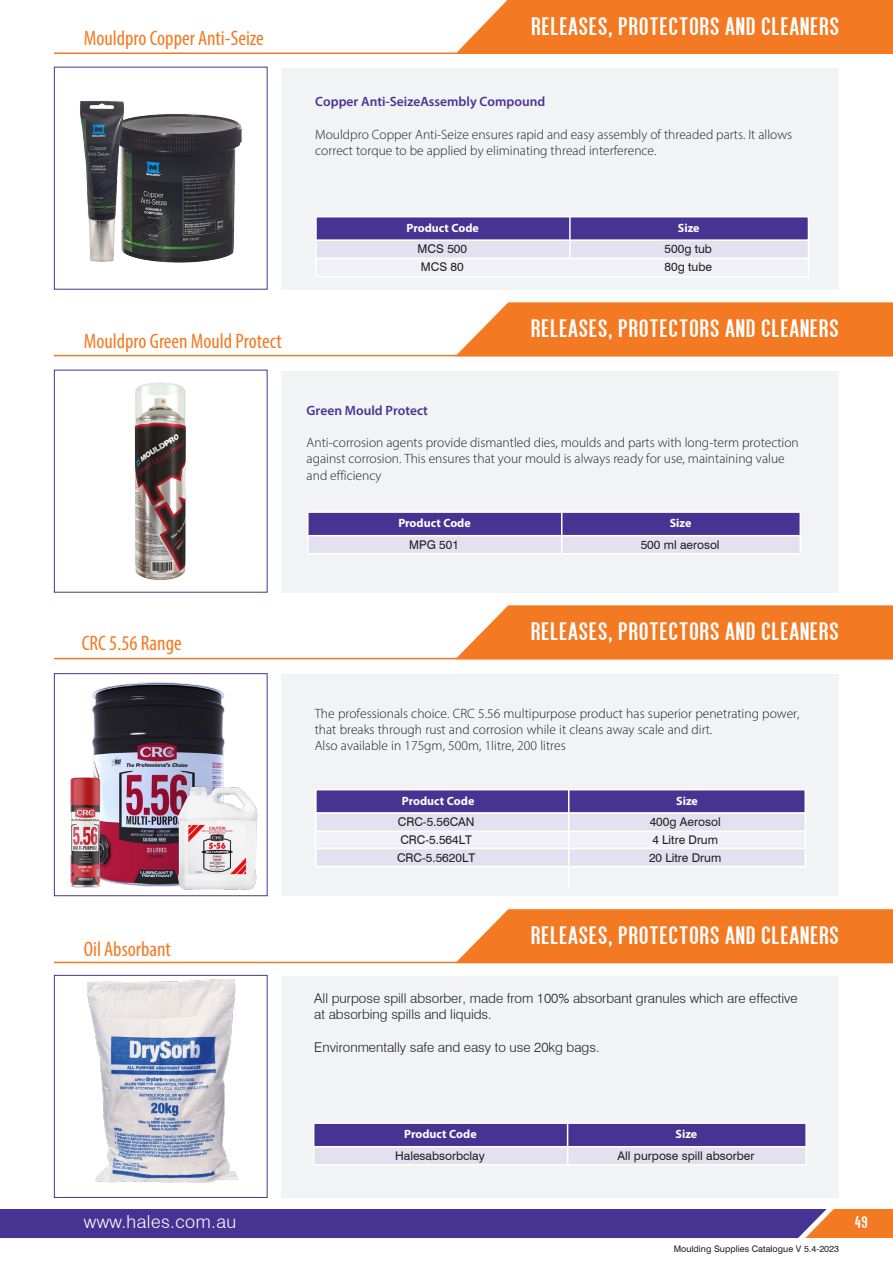
<style>
.page{position:relative;width:893px;height:1263px;background:#fff}
.page>*{position:absolute;margin:0;border:0;box-sizing:border-box;transform-origin:0 0}
.t1{font:27px "Alegre Sans";letter-spacing:.04em;color:#fff}
.t2{font:condensed 21px "Myriad Pro";color:#f47923}
.t3{font:300 18px "Swiss 721 BT";letter-spacing:.025em;color:#fff}
.t4{font:18px "Alegre Sans";color:#fff}
.t5{font:300 13.5px/16.2px "Myriad Pro";color:#231f20}
.t6{font:300 13.5px/16.2px "Swiss 721 BT";color:#231f20}
.t7{font:600 13.5px "Myriad Pro";color:#473492}
.t8{font:12px "Swiss 721 BT";color:#231f20}
.t9{font:700 12px "Myriad Pro";color:#fff}
.t10{font:9px "Swiss 721 BT";color:#231f20}
</style>
<div class="page">
<div style="left:457px;top:0;width:436px;height:52px;background:#f47923"></div>
<svg style="left:0;top:1209px;width:893px;height:29px;background:#563b89"></svg>
<svg style="left:455px;top:302px;width:438px;height:53px;background:#f48232"></svg>
<svg style="left:455px;top:605px;width:438px;height:53px;background:#f48232"></svg>
<div style="left:54px;top:67px;width:213px;height:223px;border:1px solid #473492"></div>
<div style="left:282px;top:68px;width:557px;height:222px;background:#f2f3f4"></div>
<div style="left:54px;top:370px;width:213px;height:223px;border:1px solid #473492"></div>
<div style="left:282px;top:371px;width:557px;height:222px;background:#f2f3f4"></div>
<svg style="left:455px;top:909px;width:438px;height:53px;background:#f48131"></svg>
<div style="left:54px;top:673px;width:213px;height:223px;border:1px solid #473492"></div>
<div style="left:282px;top:674px;width:557px;height:222px;background:#f2f3f4"></div>
<div style="left:54px;top:975px;width:213px;height:223px;border:1px solid #473492"></div>
<div style="left:282px;top:976px;width:557px;height:222px;background:#f2f3f4"></div>
<hr style="left:54px;top:52px;width:839px;height:2px;background:#f47923">
<hr style="left:54px;top:962px;width:839px;height:1px;background:#f47923">
<hr style="left:54px;top:658px;width:839px;height:1px;background:#f47923">
<hr style="left:54px;top:355px;width:839px;height:1px;background:#f47923">
<div style="left:315px;top:258px;width:494px;height:19px;background:#f1f0f7;border:2px solid #fff"></div>
<div style="left:315px;top:216px;width:494px;height:25px;background:#473492;border:2px solid #fff"></div>
<div style="left:315px;top:240px;width:494px;height:19px;background:#e3e1ef;border:2px solid #fff"></div>
<hr style="left:569px;top:216px;width:2px;height:42px;background:#fff">
<img style="left:80px;top:101px;width:162px;height:162px">
<div style="left:307px;top:511px;width:494px;height:26px;background:#473492;border:2px solid #fff"></div>
<div style="left:307px;top:535px;width:494px;height:19px;background:#e3e1ef;border:2px solid #fff"></div>
<hr style="left:561px;top:511px;width:1px;height:42px;background:#fff">
<img style="left:134px;top:382px;width:52px;height:198px">
<div style="left:313px;top:1122px;width:494px;height:26px;background:#473492;border:2px solid #fff"></div>
<div style="left:313px;top:1146px;width:494px;height:19px;background:#e3e1ef;border:2px solid #fff"></div>
<hr style="left:567px;top:1122px;width:1px;height:42px;background:#fff">
<img style="left:87px;top:980px;width:152px;height:203px">
<div style="left:315px;top:789px;width:491px;height:25px;background:#473492;border:2px solid #fff"></div>
<div style="left:315px;top:812px;width:491px;height:20px;background:#e3e1ef;border:2px solid #fff"></div>
<div style="left:315px;top:848px;width:491px;height:19px;background:#e3e1ef;border:2px solid #fff"></div>
<hr style="left:568px;top:789px;width:1px;height:98px;background:#fff">
<img style="left:92px;top:682px;width:133px;height:205px">
<img style="left:70px;top:777px;width:34px;height:111px">
<img style="left:166px;top:786px;width:102px;height:104px">
<h2 class="t2" style="left:84px;top:25px;width:182px">Mouldpro Copper Anti-Seize</h2>
<h1 class="t1" style="left:531px;top:10px;width:309px">RELEASES, PROTECTORS AND CLEANERS</h1>
<p class="t7" style="left:315px;top:93px;width:232px">Copper Anti-SeizeAssembly Compound</p>
<p class="t5" style="left:315px;top:126px;width:478px">Mouldpro Copper Anti-Seize ensures rapid and easy assembly of threaded parts. It allows correct torque to be applied by eliminating thread interference.</p>
<h2 class="t2" style="left:84px;top:329px;width:199px">Mouldpro Green Mould Protect</h2>
<p class="t9" style="left:406px;top:220px;width:74px">Product Code</p>
<p class="t9" style="left:678px;top:220px;width:23px">Size</p>
<p class="t8" style="left:418px;top:242px;width:51px">MCS 500</p>
<p class="t8" style="left:665px;top:242px;width:49px">500g tub</p>
<p class="t8" style="left:421px;top:260px;width:44px">MCS 80</p>
<p class="t8" style="left:665px;top:260px;width:49px">80g tube</p>
<h1 class="t1" style="left:531px;top:312px;width:309px">RELEASES, PROTECTORS AND CLEANERS</h1>
<p class="t7" style="left:307px;top:402px;width:123px">Green Mould Protect</p>
<p class="t5" style="left:307px;top:434px;width:494px">Anti-corrosion agents provide dismantled dies, moulds and parts with long-term protection against corrosion. This ensures that your mould is always ready for use, maintaining value and efficiency</p>
<p class="t9" style="left:398px;top:515px;width:74px">Product Code</p>
<p class="t9" style="left:670px;top:515px;width:23px">Size</p>
<p class="t8" style="left:409px;top:537px;width:51px">MPG 501</p>
<p class="t8" style="left:641px;top:537px;width:81px">500 ml aerosol</p>
<h2 class="t2" style="left:82px;top:630px;width:102px">CRC 5.56 Range</h2>
<h2 class="t2" style="left:84px;top:936px;width:89px">Oil Absorbant</h2>
<h1 class="t1" style="left:531px;top:615px;width:309px">RELEASES, PROTECTORS AND CLEANERS</h1>
<p class="t5" style="left:315px;top:705px;width:486px">The professionals choice. CRC 5.56 multipurpose product has superior penetrating power, that breaks through rust and corrosion while it cleans away scale and dirt.<br>Also available in 175gm, 500m, 1litre, 200 litres</p>
<p class="t9" style="left:402px;top:793px;width:74px">Product Code</p>
<p class="t9" style="left:676px;top:793px;width:23px">Size</p>
<p class="t8" style="left:398px;top:814px;width:78px">CRC-5.56CAN</p>
<p class="t8" style="left:650px;top:814px;width:72px">400g Aerosol</p>
<p class="t8" style="left:400px;top:832px;width:73px">CRC-5.564LT</p>
<p class="t8" style="left:652px;top:832px;width:67px">4 Litre Drum</p>
<p class="t8" style="left:397px;top:850px;width:80px">CRC-5.5620LT</p>
<p class="t8" style="left:649px;top:850px;width:74px">20 Litre Drum</p>
<h1 class="t1" style="left:531px;top:919px;width:309px">RELEASES, PROTECTORS AND CLEANERS</h1>
<p class="t6" style="left:314px;top:990px;width:485px">All purpose spill absorber, made from 100% absorbant granules which are effective at absorbing spills and liquids.</p>
<p class="t6" style="left:314px;top:1039px;width:287px">Environmentally safe and easy to use 20kg bags.</p>
<p class="t9" style="left:404px;top:1126px;width:74px">Product Code</p>
<p class="t9" style="left:676px;top:1126px;width:23px">Size</p>
<p class="t8" style="left:395px;top:1148px;width:91px">Halesabsorbclay</p>
<p class="t8" style="left:618px;top:1148px;width:138px">All purpose spill absorber</p>
<h3 class="t3" style="left:84px;top:1210px;width:154px">www.hales.com.au</h3>
<h3 class="t4" style="left:855px;top:1211px;width:14px">49</h3>
<p class="t10" style="left:674px;top:1243px;width:167px">Moulding Supplies Catalogue V 5.4-2023</p>
</div>
